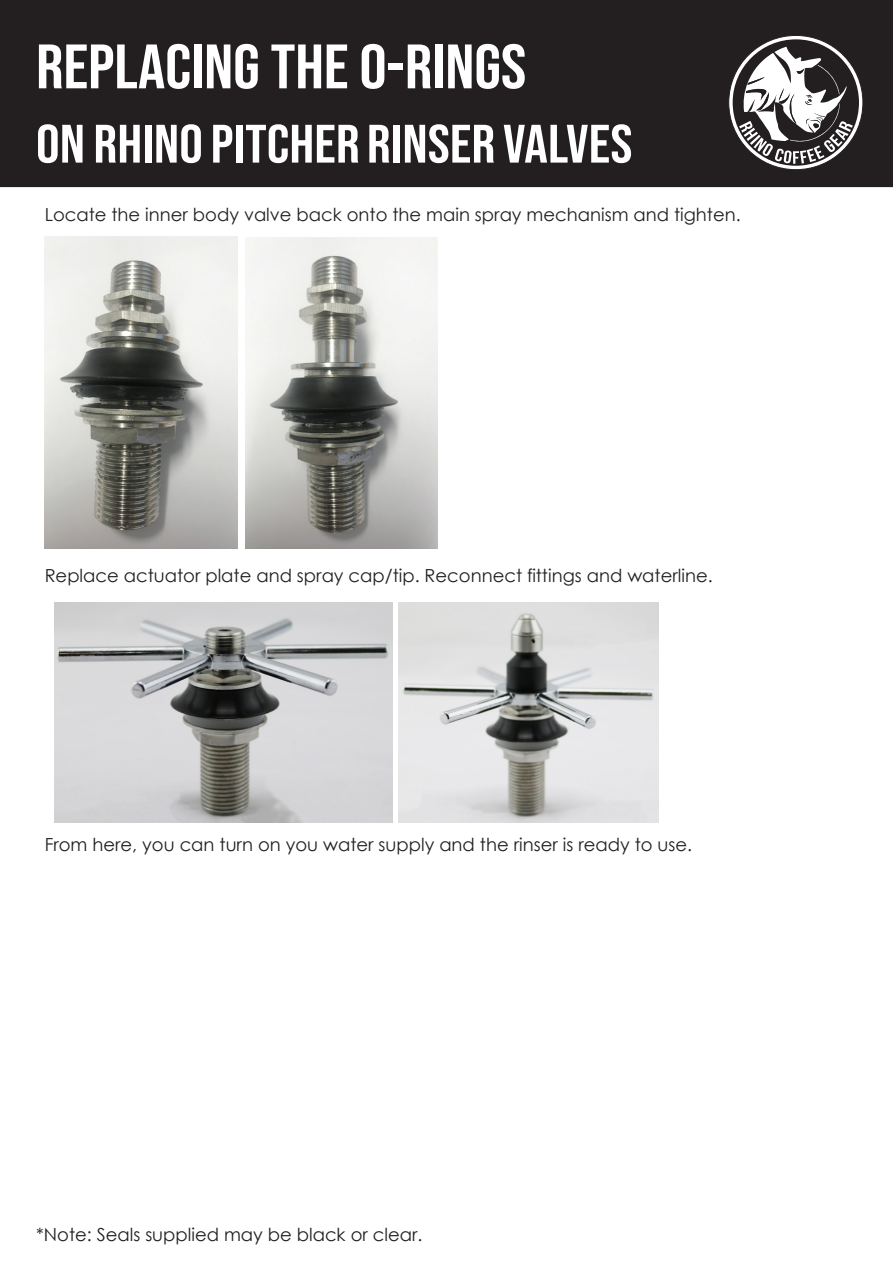
<style>
.page{position:relative;width:893px;height:1263px;background:#fff}
.page>*{position:absolute;margin:0;border:0;box-sizing:border-box;transform-origin:0 0}
.t1{font:62.55px "Bebas Neue";color:#fff;scale:1.09 1}
.t2{font:54px "Bebas Neue";letter-spacing:.005em;color:#fff;scale:1.09 1}
.t3{font:18px "Century Gothic";color:#231f20}
</style>
<div class="page">
<div style="left:0;top:0;width:893px;height:187px;background:#231f20"></div>
<svg style="left:728px;top:35px;width:135px;height:135px"></svg>
<div style="left:733px;top:39px;width:126px;height:127px;background:#231f20;border:2px solid #231f20;border-radius:50%"></div>
<svg style="left:739px;top:46px;width:114px;height:118px"></svg>
<img style="left:45px;top:237px;width:193px;height:312px">
<img style="left:245px;top:237px;width:193px;height:312px">
<img style="left:54px;top:602px;width:338px;height:220px">
<img style="left:398px;top:602px;width:260px;height:220px">
<h1 class="t1" style="left:36px;top:41px;width:451px">REPLACING THE O-RINGS</h1>
<h2 class="t2" style="left:36px;top:122px;width:548px">ON RHINO PITCHER RINSER VALVES</h2>
<p class="t3" style="left:45px;top:207px;width:697px">Locate the inner body valve back onto the main spray mechanism and tighten.</p>
<p class="t3" style="left:45px;top:568px;width:669px">Replace actuator plate and spray cap/tip. Reconnect fittings and waterline.</p>
<p class="t3" style="left:45px;top:837px;width:649px">From here, you can turn on you water supply and the rinser is ready to use.</p>
<p class="t3" style="left:36px;top:1227px;width:388px">*Note: Seals supplied may be black or clear.</p>
</div>
